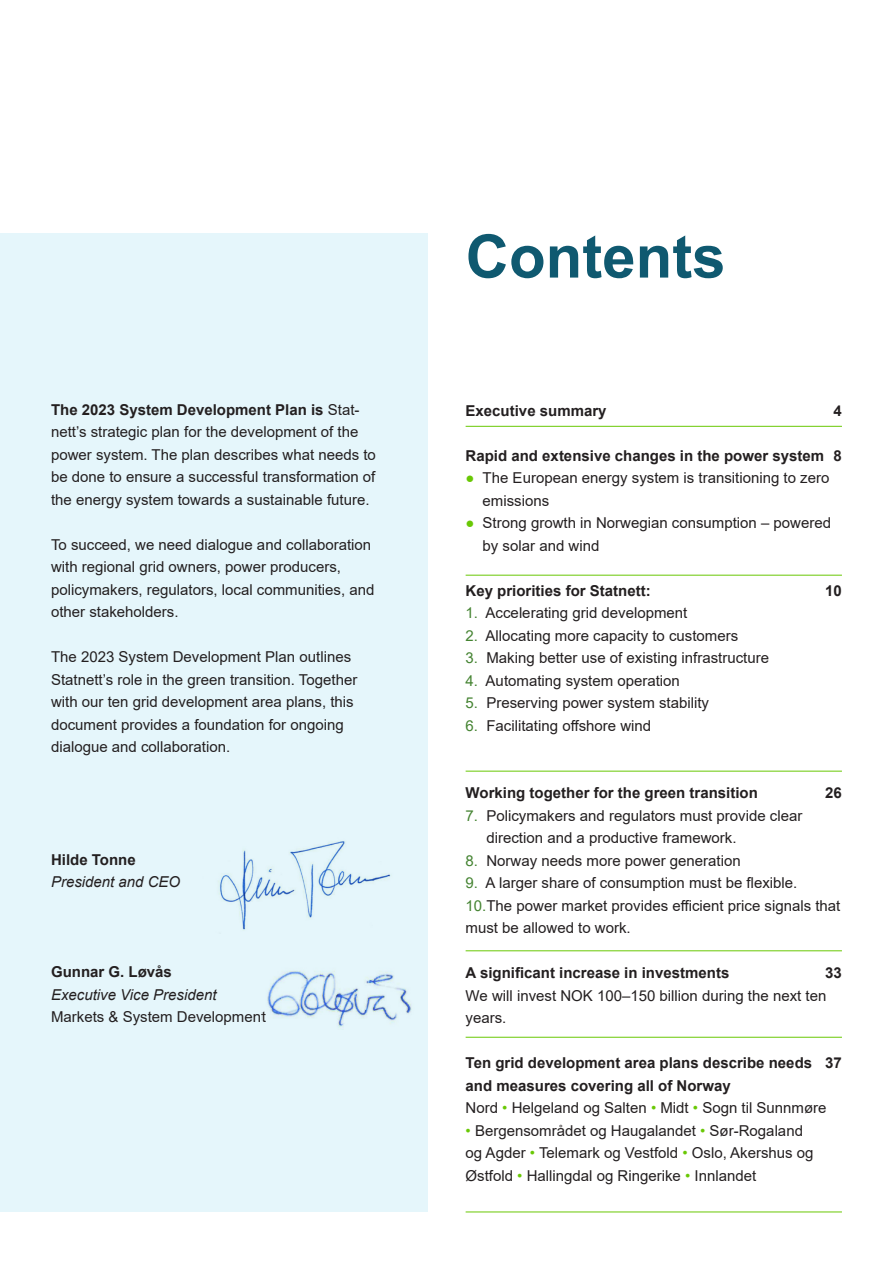
<style>
.page{position:relative;width:893px;height:1263px;background:#fff}
.page>*{position:absolute;margin:0;border:0;box-sizing:border-box;transform-origin:0 0}
.Innhold{font:700 60px "Arial";color:#0f5970}
.Bullets{font:15px/22.5px "Arial";color:#231f20}
.t1{font:700 15px/22.5px "Arial";color:#231f20}
.t2{font:italic 15px "Arial";color:#231f20}
.s1{font-weight:700}
.s2{color:#69c805}
.s3{color:#448331}
</style>
<div class="page">
<div style="left:0;top:234px;width:427px;height:978px;background:#e5f6fb"></div>
<hr style="left:466px;top:426px;width:376px;height:1px;background:#69c805">
<hr style="left:466px;top:575px;width:376px;height:1px;background:#69c805">
<hr style="left:466px;top:771px;width:376px;height:1px;background:#69c805">
<hr style="left:466px;top:1037px;width:376px;height:1px;background:#69c805">
<hr style="left:466px;top:950px;width:376px;height:1px;background:#69c805">
<hr style="left:466px;top:1211px;width:376px;height:1px;background:#69c805">
<img style="left:267px;top:970px;width:145px;height:58px">
<img style="left:218px;top:841px;width:173px;height:89px">
<p class="Bullets" style="left:51px;top:398px;width:326px"><span class="s1">The 2023 System Development Plan is</span> Stat&shy;nett’s strategic plan for the development of the power system. The plan describes what needs to be done to ensure a successful transformation of the energy system towards a sustainable future.</p>
<p class="Bullets" style="left:51px;top:533px;width:325px">To succeed, we need dialogue and collaboration with regional grid owners, power producers, policymakers, regulators, local communities, and other stakeholders.</p>
<p class="Bullets" style="left:51px;top:646px;width:308px">The 2023 System Development Plan outlines Statnett’s role in the green transition. Together with our ten grid development area plans, this document provides a foundation for ongoing dialogue and collaboration.</p>
<p class="t1" style="left:51px;top:849px;width:86px">Hilde Tonne</p>
<p class="t2" style="left:51px;top:872px;width:131px">President and CEO</p>
<p class="t1" style="left:51px;top:961px;width:122px">Gunnar G. Løvås</p>
<p class="t2" style="left:51px;top:985px;width:167px">Executive Vice President</p>
<p class="Bullets" style="left:51px;top:1006px;width:216px">Markets &amp; System Development</p>
<p class="Innhold" style="left:466px;top:214px;width:261px">Contents</p>
<p class="t1" style="left:834px;top:399px;width:10px">4</p>
<p class="t1" style="left:834px;top:444px;width:10px">8</p>
<p class="t1" style="left:466px;top:399px;width:142px">Executive summary</p>
<p class="t1" style="left:466px;top:444px;width:360px">Rapid and extensive changes in the power system</p>
<p class="Bullets" style="left:483px;top:466px;width:348px;text-indent:-17px"><span class="s2">●</span> The European energy system is transitioning to zero emissions</p>
<p class="Bullets" style="left:483px;top:511px;width:350px;text-indent:-17px"><span class="s2">●</span> Strong growth in Norwegian consumption – powered by solar and wind</p>
<p class="t1" style="left:466px;top:579px;width:187px">Key priorities for Statnett:</p>
<p class="Bullets" style="left:466px;top:601px;width:223px"><span class="s3">1.</span> Accelerating grid development</p>
<p class="Bullets" style="left:466px;top:624px;width:274px"><span class="s3">2.</span> Allocating more capacity to customers</p>
<p class="Bullets" style="left:466px;top:646px;width:305px"><span class="s3">3.</span> Making better use of existing infrastructure</p>
<p class="Bullets" style="left:466px;top:669px;width:216px"><span class="s3">4.</span> Automating system operation</p>
<p class="Bullets" style="left:466px;top:691px;width:245px"><span class="s3">5.</span> Preserving power system stability</p>
<p class="Bullets" style="left:466px;top:714px;width:187px"><span class="s3">6.</span> Facilitating offshore wind</p>
<p class="t1" style="left:825px;top:579px;width:18px">10</p>
<p class="t1" style="left:466px;top:782px;width:294px">Working together for the green transition</p>
<p class="Bullets" style="left:486px;top:804px;width:317px;text-indent:-21px"><span class="s3">7.</span> Policymakers and regulators must provide clear direction and a productive framework.</p>
<p class="Bullets" style="left:466px;top:849px;width:277px"><span class="s3">8.</span> Norway needs more power generation</p>
<p class="Bullets" style="left:466px;top:871px;width:333px"><span class="s3">9.</span> A larger share of consumption must be flexible.</p>
<p class="Bullets" style="left:466px;top:894px;width:376px"><span class="s3">10.</span>The power market provides efficient price signals that must be allowed to work.</p>
<p class="t1" style="left:466px;top:962px;width:265px">A significant increase in investments</p>
<p class="Bullets" style="left:466px;top:984px;width:362px">We will invest NOK 100–150 billion during the next ten years.</p>
<p class="t1" style="left:466px;top:1052px;width:348px">Ten grid development area plans describe needs and measures covering all of Norway</p>
<p class="Bullets" style="left:466px;top:1096px;width:362px">Nord <span class="s2">•</span> Helgeland og Salten <span class="s2">•</span> Midt <span class="s2">•</span> Sogn til Sunnmøre</p>
<p class="Bullets" style="left:466px;top:1119px;width:349px"><span class="s2">•</span> Bergensområdet og Haugalandet <span class="s2">•</span> Sør-Rogaland og Agder <span class="s2">•</span> Telemark og Vestfold <span class="s2">•</span> Oslo, Akershus og<br>Østfold <span class="s2">•</span> Hallingdal og Ringerike <span class="s2">•</span> Innlandet</p>
<p class="t1" style="left:825px;top:782px;width:18px">26</p>
<p class="t1" style="left:825px;top:962px;width:18px">33</p>
<p class="t1" style="left:825px;top:1052px;width:18px">37</p>
</div>
